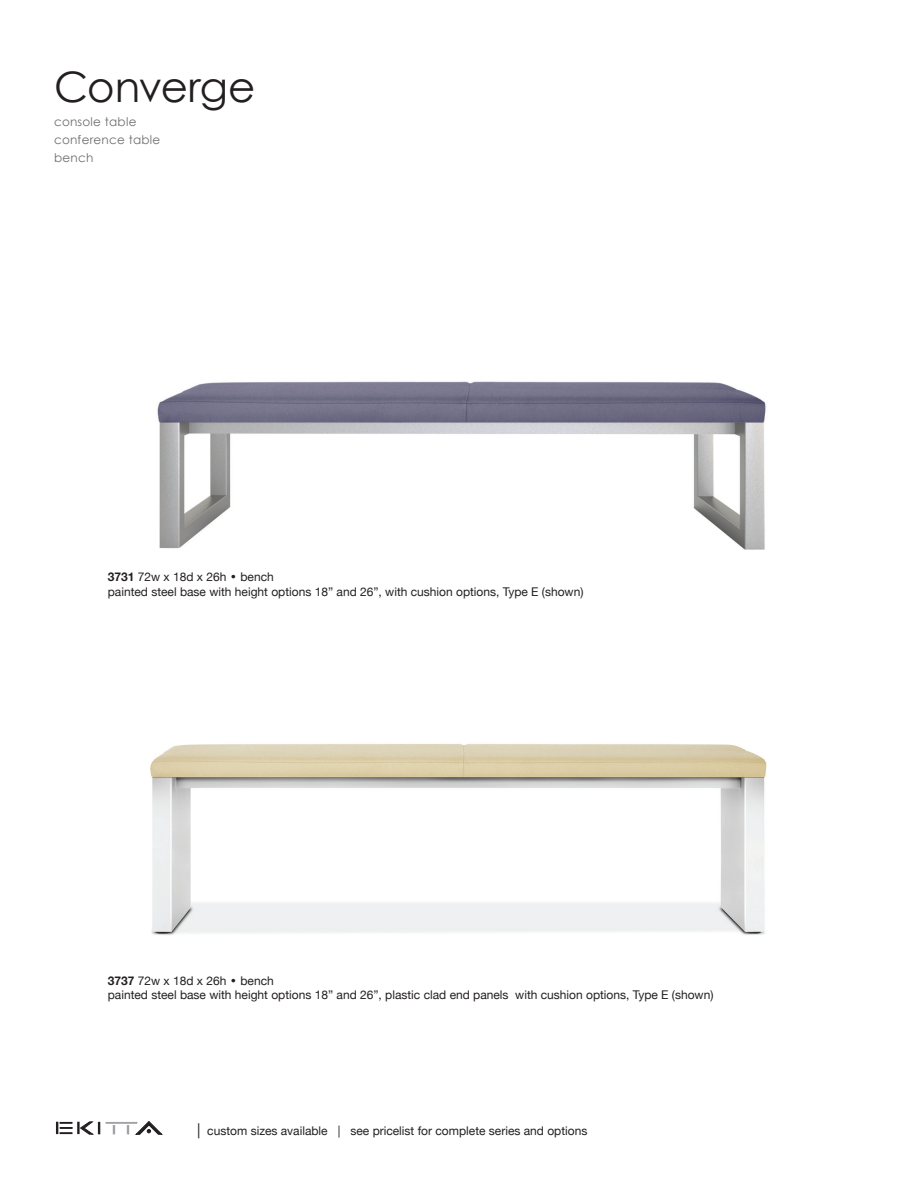
<style>
.page{position:relative;width:918px;height:1188px;background:#fff}
.page>*{position:absolute;margin:0;border:0;box-sizing:border-box;transform-origin:0 0}
.t1{font:42px "Century Gothic";letter-spacing:-.02em;color:#231f20}
.t2{font:12px/14.4px "Helvetica Neue";color:#231f20}
.t3{font:12px/18px "Century Gothic";letter-spacing:.02em;color:#6c6d70}
.s1{font-weight:700}
.s2{font-family:"Century Gothic"}
.s3{font-size:15px}
</style>
<div class="page">
<svg style="left:127px;top:1125px;width:2px;height:9px"></svg>
<svg style="left:113px;top:1125px;width:2px;height:9px"></svg>
<hr style="left:106px;top:1122px;width:31px;height:2px;background:#a1a3a6">
<svg style="left:56px;top:1122px;width:44px;height:12px"></svg>
<svg style="left:136px;top:1121px;width:26px;height:14px"></svg>
<img style="left:150px;top:744px;width:617px;height:191px">
<img style="left:157px;top:381px;width:609px;height:169px">
<h1 class="t1" style="left:54px;top:61px;width:203px">Converge</h1>
<p class="t3" style="left:54px;top:112px;width:108px">console table conference table bench</p>
<p class="t2" style="left:108px;top:570px;width:477px"><span class="s1">3731</span> 72w x 18d x 26h <span class="s2">•</span> bench<br>painted steel base with height options 18” and 26”, with cushion options, Type E (shown)</p>
<p class="t2" style="left:108px;top:974px;width:607px"><span class="s1">3737</span> 72w x 18d x 26h <span class="s2">•</span> bench<br>painted steel base with height options 18” and 26”, plastic clad end panels with cushion options, Type E (shown)</p>
<p class="t2" style="left:197px;top:1124px;width:392px"><span class="s3">|</span> custom sizes available | see pricelist for complete series and options</p>
</div>
